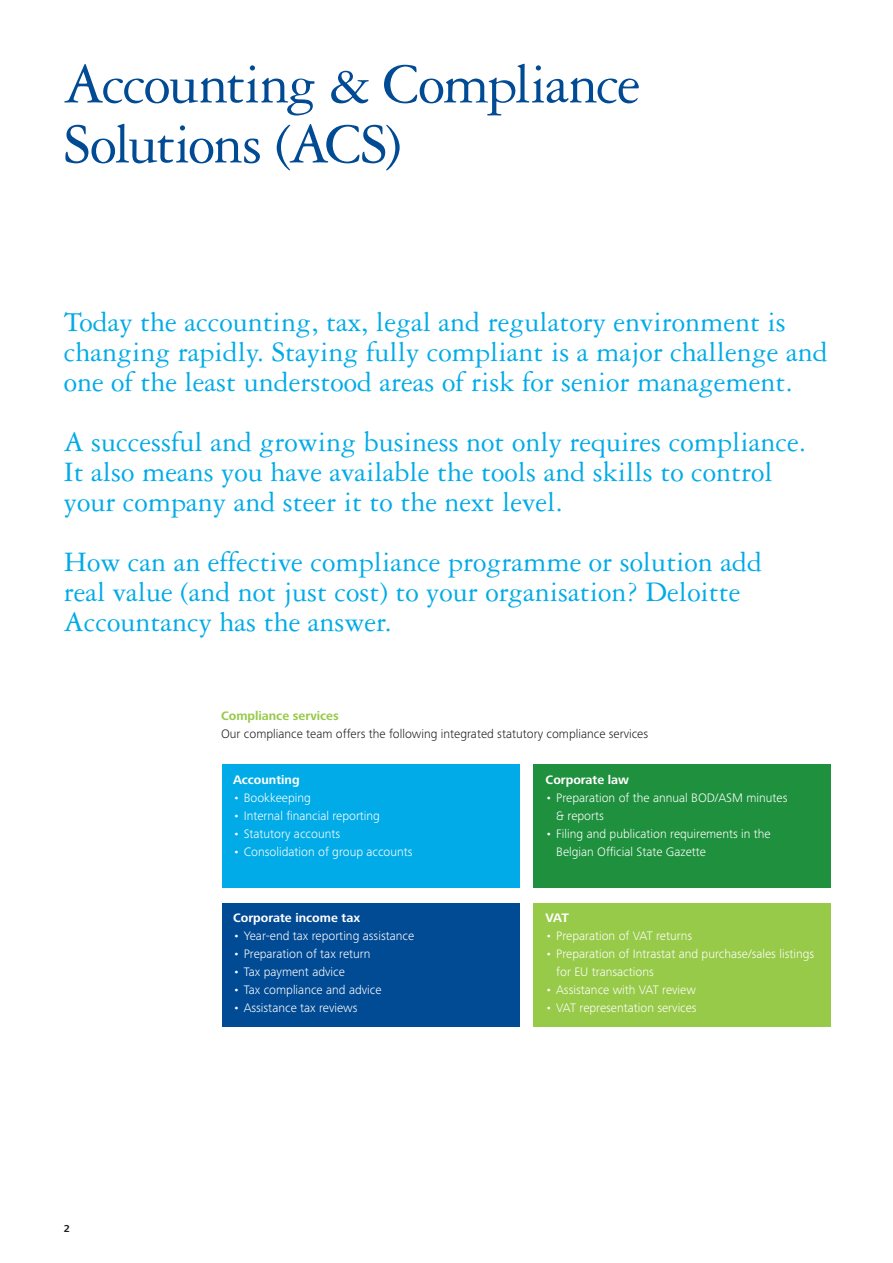
<style>
.page{position:relative;width:893px;height:1263px;background:#fff}
.page>*{position:absolute;margin:0;border:0;box-sizing:border-box;transform-origin:0 0}
.Pull_out_styles_Page{font:60px/60px "Garamond 3 LT Std";letter-spacing:-.035em;color:#014a94}
.Body_styles_Body_cop{font:30px/30px "Garamond Three";color:#00abe7}
.Body_styles_Bullet_c{font:300 12.75px/18px "Frutiger Next Pro";color:#fff}
.Body_styles_Body_cop-2{font:300 12.75px "Frutiger Next Pro";color:#231f20}
.Subhead_styles_C_Sub{font:700 12.75px "Frutiger Next Pro";color:#fff}
.Subhead_styles_B_Sub{font:700 12.75px "Frutiger Next Pro";color:#97ca49}
.Caption_styles_Capti{font:700 10.5px "Frutiger Next Pro";color:#231f20}
</style>
<div class="page">
<div style="left:222px;top:764px;width:297px;height:123px;background:#00abe7"></div>
<div style="left:222px;top:904px;width:297px;height:123px;background:#014a94"></div>
<div style="left:533px;top:904px;width:297px;height:123px;background:#97ca49"></div>
<div style="left:533px;top:764px;width:297px;height:123px;background:#1f913e"></div>
<p class="Pull_out_styles_Page" style="left:64px;top:55px;width:578px">Accounting &amp; Compliance<br>Solutions (ACS)</p>
<p class="Body_styles_Body_cop" style="left:64px;top:307px;width:765px">Today the accounting, tax, legal and regulatory environment is changing rapidly. Staying fully compliant is a major challenge and one of the least understood areas of risk for senior management.</p>
<p class="Body_styles_Body_cop" style="left:64px;top:427px;width:744px">A successful and growing business not only requires compliance.<br>It also means you have available the tools and skills to control your company and steer it to the next level.</p>
<p class="Body_styles_Body_cop" style="left:64px;top:547px;width:700px">How can an effective compliance programme or solution add real value (and not just cost) to your organisation? Deloitte<br>Accountancy has the answer.</p>
<p class="Subhead_styles_B_Sub" style="left:221px;top:708px;width:119px">Compliance services</p>
<p class="Body_styles_Body_cop-2" style="left:221px;top:726px;width:428px">Our compliance team offers the following integrated statutory compliance services</p>
<p class="Subhead_styles_C_Sub" style="left:233px;top:773px;width:68px">Accounting</p>
<p class="Body_styles_Bullet_c" style="left:233px;top:789px;width:79px">• Bookkeeping</p>
<p class="Body_styles_Bullet_c" style="left:233px;top:807px;width:148px">• Internal financial reporting</p>
<p class="Body_styles_Bullet_c" style="left:233px;top:825px;width:109px">• Statutory accounts</p>
<p class="Body_styles_Bullet_c" style="left:233px;top:843px;width:181px">• Consolidation of group accounts</p>
<p class="Subhead_styles_C_Sub" style="left:546px;top:773px;width:85px">Corporate law</p>
<p class="Body_styles_Bullet_c" style="left:556px;top:789px;width:233px;text-indent:-11px">• Preparation of the annual BOD/ASM minutes &amp; reports</p>
<p class="Body_styles_Bullet_c" style="left:556px;top:825px;width:216px;text-indent:-11px">• Filing and publication requirements in the<br>Belgian Official State Gazette</p>
<p class="Caption_styles_Capti" style="left:64px;top:1222px;width:8px">2</p>
<p class="Subhead_styles_C_Sub" style="left:233px;top:911px;width:129px">Corporate income tax</p>
<p class="Body_styles_Bullet_c" style="left:233px;top:927px;width:183px">• Year-end tax reporting assistance</p>
<p class="Body_styles_Bullet_c" style="left:233px;top:945px;width:139px">• Preparation of tax return</p>
<p class="Body_styles_Bullet_c" style="left:233px;top:963px;width:113px">• Tax payment advice</p>
<p class="Body_styles_Bullet_c" style="left:233px;top:981px;width:150px">• Tax compliance and advice</p>
<p class="Body_styles_Bullet_c" style="left:233px;top:999px;width:126px">• Assistance tax reviews</p>
<p class="Subhead_styles_C_Sub" style="left:546px;top:911px;width:25px">VAT</p>
<p class="Body_styles_Bullet_c" style="left:546px;top:927px;width:148px">• Preparation of VAT returns</p>
<p class="Body_styles_Bullet_c" style="left:556px;top:945px;width:259px;text-indent:-11px">• Preparation of Intrastat and purchase/sales listings for EU transactions</p>
<p class="Body_styles_Bullet_c" style="left:546px;top:981px;width:152px">• Assistance with VAT review</p>
<p class="Body_styles_Bullet_c" style="left:546px;top:999px;width:153px">• VAT representation services</p>
</div>
